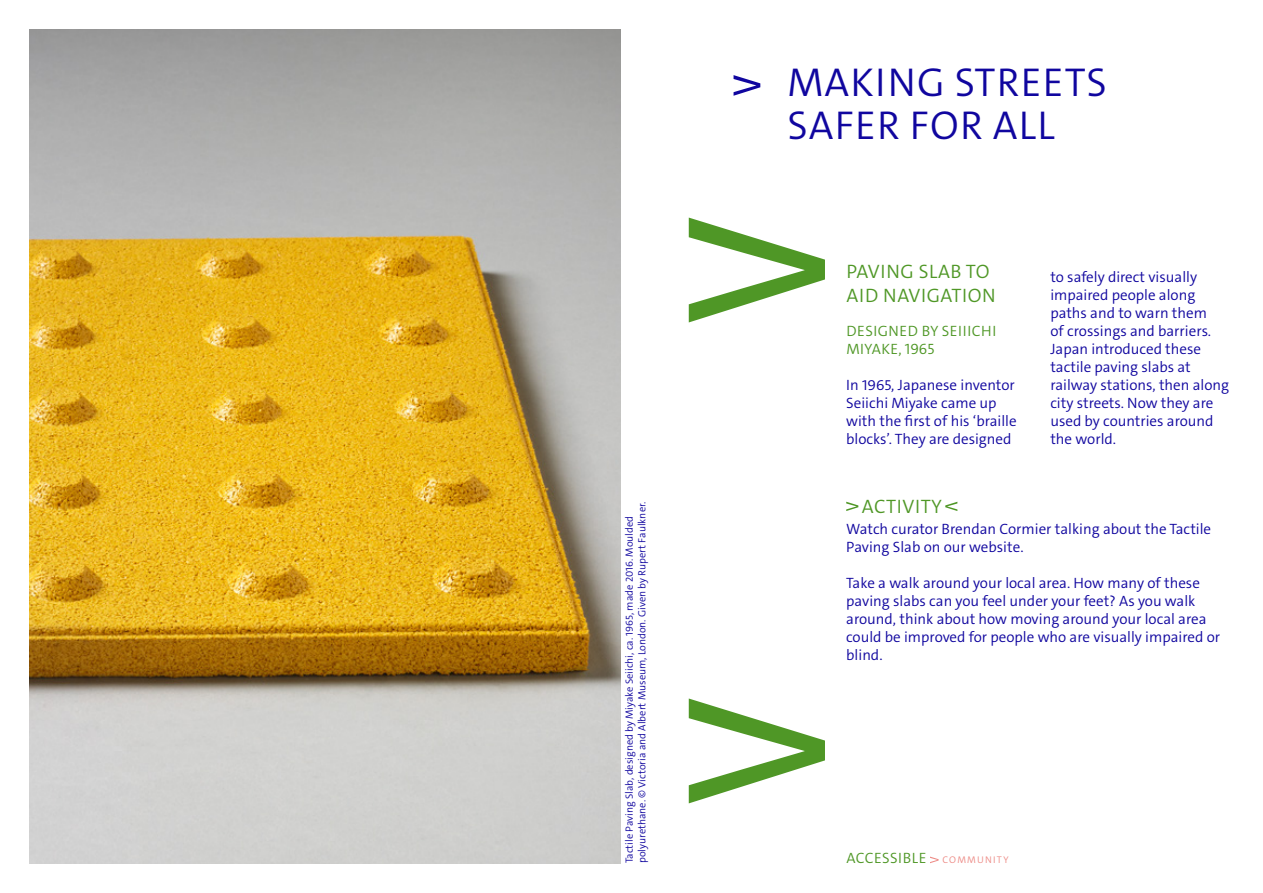
<style>
.page{position:relative;width:1263px;height:893px;background:#fff}
.page>*{position:absolute;margin:0;border:0;box-sizing:border-box;transform-origin:0 0}
.t1{font:300 40.5px/43.5px "V&A The Sans C6 s";letter-spacing:.03em;color:#10069f}
.t2{font:300 19.5px/23.4px "V&A The Sans C6 s";letter-spacing:.03em;color:#4f9726}
.t3{font:300 15px/18px "V&A The Sans C6 s";color:#10069f}
.t4{font:300 15px/18px "V&A The Sans C6 s";letter-spacing:.03em;color:#4f9726}
.t5{font:300 10.5px/12.6px "V&A The Sans C6 s";color:#10069f}
.s1{font-size:9.75px;color:#ed8a85}
</style>
<div class="page">
<svg style="left:733px;top:75px;width:27px;height:21px"></svg>
<img style="left:30px;top:30px;width:591px;height:833px">
<svg style="left:846px;top:502px;width:12px;height:9px"></svg>
<svg style="left:945px;top:502px;width:12px;height:9px"></svg>
<svg style="left:930px;top:857px;width:9px;height:6px"></svg>
<svg style="left:689px;top:218px;width:136px;height:104px"></svg>
<svg style="left:689px;top:698px;width:136px;height:105px"></svg>
<h1 class="t1" style="left:787px;top:61px;width:321px">MAKING STREETS<br>SAFER FOR ALL</h1>
<h2 class="t2" style="left:846px;top:260px;width:151px">PAVING SLAB TO<br>AID NAVIGATION</h2>
<p class="t4" style="left:846px;top:322px;width:151px">DESIGNED BY SEIIICHI<br>MIYAKE, 1965</p>
<p class="t3" style="left:846px;top:376px;width:172px">In 1965, Japanese inventor<br>Seiichi Miyake came up with the first of his ‘braille blocks’. They are designed</p>
<p class="t3" style="left:1050px;top:268px;width:180px">to safely direct visually impaired people along paths and to warn them<br>of crossings and barriers.<br>Japan introduced these tactile paving slabs at railway stations, then along city streets. Now they are used by countries around the world.</p>
<p class="t5" style="left:623px;top:863px;width:363px;rotate:-90deg">Tactile Paving Slab, designed by Miyake Seiichi, ca. 1965, made 2016. Moulded polyurethane. © Victoria and Albert Museum, London. Given by Rupert Faulkner.</p>
<h2 class="t2" style="left:862px;top:494px;width:81px">ACTIVITY</h2>
<p class="t3" style="left:846px;top:520px;width:366px">Watch curator Brendan Cormier talking about the Tactile<br>Paving Slab on our website.</p>
<p class="t3" style="left:846px;top:574px;width:375px">Take a walk around your local area. How many of these paving slabs can you feel under your feet? As you walk around, think about how moving around your local area could be improved for people who are visually impaired or blind.</p>
<p class="t4" style="left:846px;top:849px;width:164px">ACCESSIBLE <span class="s1">COMMUNITY</span></p>
</div>
